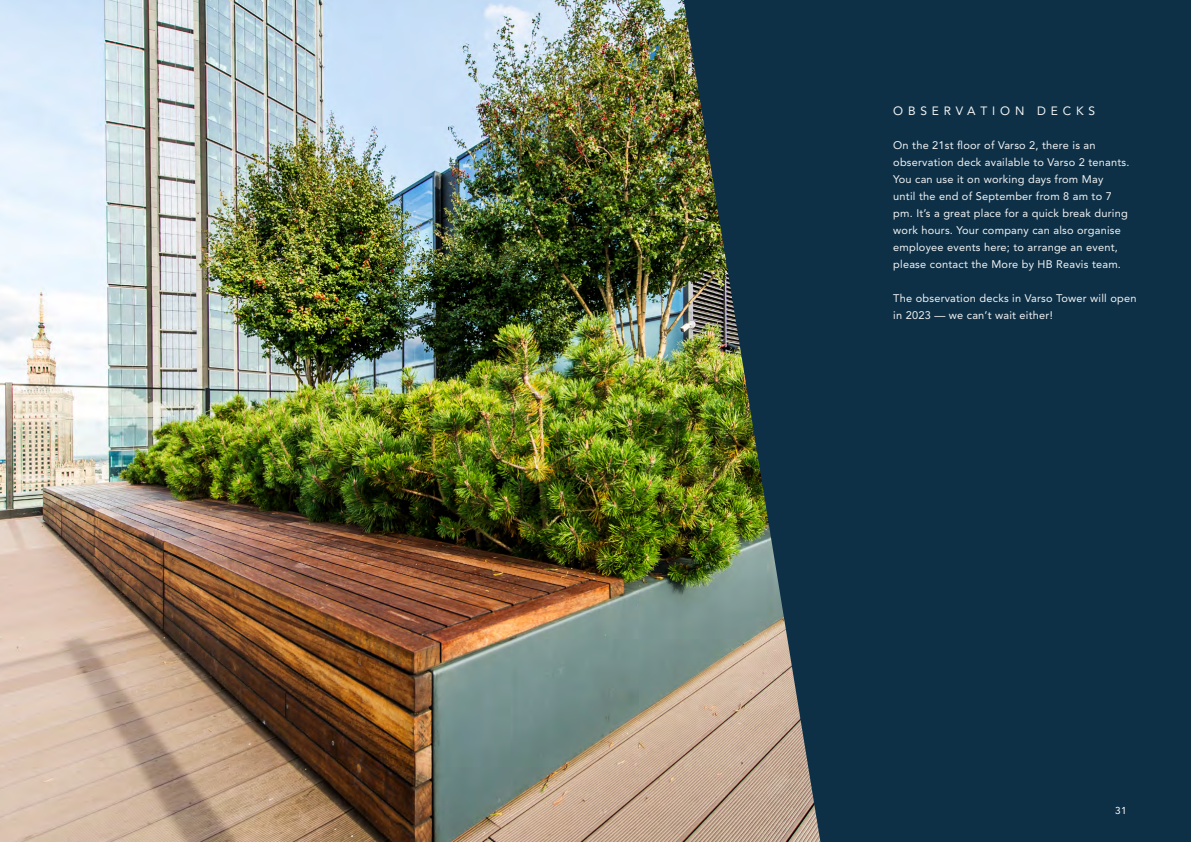
<style>
.page{position:relative;width:1191px;height:842px;background:#0d3047}
.page>*{position:absolute;margin:0;border:0;box-sizing:border-box;transform-origin:0 0}
.t1{font:12px "Avenir LT Pro";letter-spacing:.4em;color:#f3f4f4}
.t2{font:11px/17px "Avenir LT Pro";letter-spacing:.02em;color:#f3f4f4}
.t3{font:10px "Avenir LT Pro";color:#fff}
.s1{color:#5a656a}
</style>
<div class="page">
<img style="left:0;top:0;width:820px;height:842px">
<p class="t1" style="left:893px;top:103px;width:203px">OBSERVATION DECKS</p>
<p class="t2" style="left:893px;top:136px;width:238px">On the 21st floor of Varso 2, there is an observation deck available to Varso 2 tenants.<br>You can use it on working days from May<br>until the end of September from 8 am to 7 pm. It’s a great place for a quick break during work hours. Your company can also organise employee events here; to arrange an event, please contact the More by HB Reavis team.</p>
<p class="t2" style="left:893px;top:289px;width:245px">The observation decks in Varso Tower will open in 2023 — we can’t wait either!</p>
<p class="t3" style="left:1115px;top:804px;width:26px">31 <span class="s1">31</span></p>
</div>
